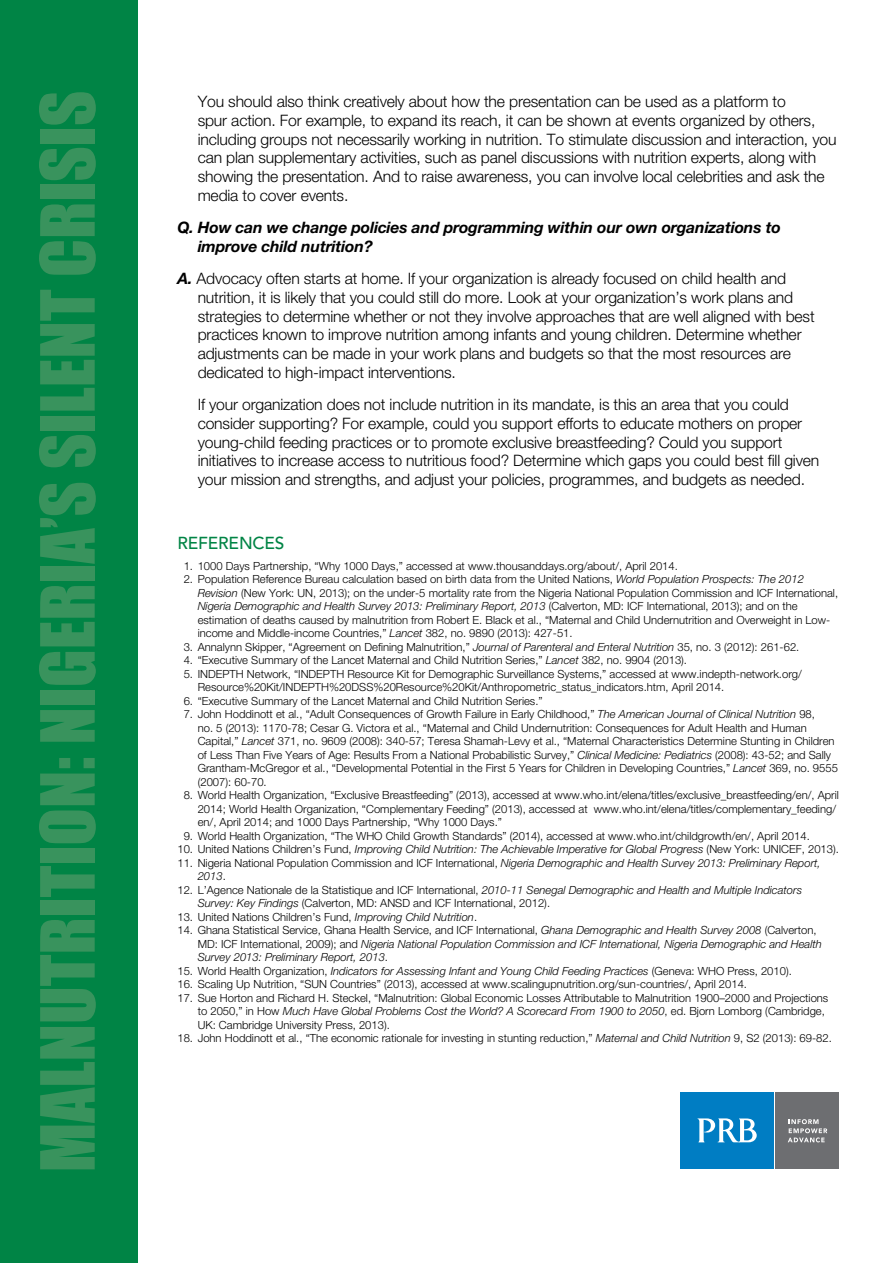
<style>
.page{position:relative;width:893px;height:1263px;background:#fff}
.page>*{position:absolute;margin:0;border:0;box-sizing:border-box;transform-origin:0 0}
.t1{font:69px "Impact";color:#39935d}
.t2{font:500 17.25px "Avenir";letter-spacing:-.01em;color:#008445}
.t3{font:300 15.75px/18.8px "Helvetica Neue";letter-spacing:-.01em;color:#000}
.t4{font:italic 700 15.75px/18.8px "Helvetica Neue";letter-spacing:-.01em;color:#000}
.t5{font:300 11.25px/13.5px "Helvetica Neue";color:#000}
.t6{font:italic 300 11.25px/13.5px "Helvetica Neue";color:#000}
.s1{font-weight:700;font-style:italic}
.s2{font-style:italic}
.s3{font-style:normal}
</style>
<div class="page">
<div style="left:681px;top:1092px;width:93px;height:76px;background:#007dc3"></div>
<div style="left:776px;top:1092px;width:63px;height:76px;background:#6d6e71"></div>
<svg style="left:698px;top:1118px;width:59px;height:24px"></svg>
<svg style="left:788px;top:1119px;width:39px;height:23px"></svg>
<div style="left:0;top:0;width:138px;height:1263px;background:#008445"></div>
<h1 class="t1" style="left:14px;top:1172px;width:1083px;rotate:-90deg">MALNUTRITION: NIGERIA’S SILENT CRISIS</h1>
<p class="t3" style="left:198px;top:92px;width:640px">You should also think creatively about how the presentation can be used as a platform to<br>spur action. For example, to expand its reach, it can be shown at events organized by others, including groups not necessarily working in nutrition. To stimulate discussion and interaction, you can plan supplementary activities, such as panel discussions with nutrition experts, along with showing the presentation. And to raise awareness, you can involve local celebrities and ask the media to cover events.</p>
<h3 class="t4" style="left:198px;top:218px;width:584px;text-indent:-20px">Q. How can we change policies and programming within our own organizations to improve child nutrition?</h3>
<p class="t3" style="left:198px;top:269px;width:618px;text-indent:-20px"><span class="s1">A.</span> Advocacy often starts at home. If your organization is already focused on child health and nutrition, it is likely that you could still do more. Look at your organization’s work plans and strategies to determine whether or not they involve approaches that are well aligned with best practices known to improve nutrition among infants and young children. Determine whether adjustments can be made in your work plans and budgets so that the most resources are dedicated to high-impact interventions.</p>
<p class="t3" style="left:198px;top:395px;width:623px">If your organization does not include nutrition in its mandate, is this an area that you could consider supporting? For example, could you support efforts to educate mothers on proper young-child feeding practices or to promote exclusive breastfeeding? Could you support initiatives to increase access to nutritious food? Determine which gaps you could best fill given your mission and strengths, and adjust your policies, programmes, and budgets as needed.</p>
<h2 class="t2" style="left:177px;top:533px;width:109px">REFERENCES</h2>
<p class="t5" style="left:184px;top:559px;width:496px">1. 1000 Days Partnership, “Why 1000 Days,” accessed at www.thousanddays.org/about/, April 2014.</p>
<p class="t5" style="left:198px;top:572px;width:642px;text-indent:-14px">2. Population Reference Bureau calculation based on birth data from the United Nations, <span class="s2">World Population Prospects: The 2012<br>Revision</span> (New York: UN, 2013); on the under-5 mortality rate from the Nigeria National Population Commission and ICF International, <span class="s2">Nigeria Demographic and Health Survey 2013: Preliminary Report, 2013</span> (Calverton, MD: ICF International, 2013); and on the estimation of deaths caused by malnutrition from Robert E. Black et al., “Maternal and Child Undernutrition and Overweight in Low&shy;income and Middle-income Countries,” <span class="s2">Lancet</span> 382, no. 9890 (2013): 427-51.</p>
<p class="t5" style="left:184px;top:640px;width:617px">3. Annalynn Skipper, “Agreement on Defining Malnutrition,” <span class="s2">Journal of Parenteral and Enteral Nutrition</span> 35, no. 3 (2012): 261-62.</p>
<p class="t5" style="left:184px;top:653px;width:505px">4. “Executive Summary of the Lancet Maternal and Child Nutrition Series,” <span class="s2">Lancet</span> 382, no. 9904 (2013).</p>
<p class="t5" style="left:198px;top:667px;width:606px;text-indent:-14px">5. INDEPTH Network, “INDEPTH Resource Kit for Demographic Surveillance Systems,” accessed at www.indepth-network.org/<br>Resource%20Kit/INDEPTH%20DSS%20Resource%20Kit/Anthropometric_status_indicators.htm, April 2014.</p>
<p class="t5" style="left:184px;top:694px;width:360px">6. “Executive Summary of the Lancet Maternal and Child Nutrition Series.”</p>
<p class="t5" style="left:198px;top:707px;width:642px;text-indent:-14px">7. John Hoddinott et al., “Adult Consequences of Growth Failure in Early Childhood,” <span class="s2">The American Journal of Clinical Nutrition</span> 98,<br>no. 5 (2013): 1170-78; Cesar G. Victora et al., “Maternal and Child Undernutrition: Consequences for Adult Health and Human Capital,” <span class="s2">Lancet</span> 371, no. 9609 (2008): 340-57; Teresa Shamah-Levy et al., “Maternal Characteristics Determine Stunting in Children of Less Than Five Years of Age: Results From a National Probabilistic Survey,” <span class="s2">Clinical Medicine: Pediatrics</span> (2008): 43-52; and Sally Grantham-McGregor et al., “Developmental Potential in the First 5 Years for Children in Developing Countries,” <span class="s2">Lancet</span> 369, no. 9555 (2007): 60-70.</p>
<p class="t5" style="left:198px;top:788px;width:643px;text-indent:-14px">8. World Health Organization, “Exclusive Breastfeeding” (2013), accessed at www.who.int/elena/titles/exclusive_breastfeeding/en/, April<br>2014; World Health Organization, “Complementary Feeding” (2013), accessed at www.who.int/elena/titles/complementary_feeding/ en/, April 2014; and 1000 Days Partnership, “Why 1000 Days.”</p>
<p class="t5" style="left:184px;top:829px;width:628px">9. World Health Organization, “The WHO Child Growth Standards” (2014), accessed at www.who.int/childgrowth/en/, April 2014.</p>
<p class="t6" style="left:177px;top:842px;width:663px"><span class="s3">10. United Nations Children’s Fund,</span> Improving Child Nutrition: The Achievable Imperative for Global Progress <span class="s3">(New York: UNICEF, 2013).</span></p>
<p class="t6" style="left:198px;top:856px;width:624px;text-indent:-20px"><span class="s3">11. Nigeria National Population Commission and ICF International,</span> Nigeria Demographic and Health Survey 2013: Preliminary Report,<br>2013<span class="s3">.</span></p>
<p class="t5" style="left:198px;top:883px;width:606px;text-indent:-20px">12. L’Agence Nationale de la Statistique and ICF International, <span class="s2">2010-11 Senegal Demographic and Health and Multiple Indicators<br>Survey: Key Findings</span> (Calverton, MD: ANSD and ICF International, 2012).</p>
<p class="t5" style="left:177px;top:910px;width:301px">13. United Nations Children’s Fund, <span class="s2">Improving Child Nutrition</span>.</p>
<p class="t6" style="left:198px;top:923px;width:626px;text-indent:-20px"><span class="s3">14. Ghana Statistical Service, Ghana Health Service, and ICF International,</span> Ghana Demographic and Health Survey 2008 <span class="s3">(Calverton,<br>MD: ICF International, 2009); and</span> Nigeria National Population Commission and ICF International, Nigeria Demographic and Health<br>Survey 2013: Preliminary Report, 2013<span class="s3">.</span></p>
<p class="t6" style="left:177px;top:964px;width:616px"><span class="s3">15. World Health Organization,</span> Indicators for Assessing Infant and Young Child Feeding Practices <span class="s3">(Geneva: WHO Press, 2010).</span></p>
<p class="t5" style="left:177px;top:977px;width:571px">16. Scaling Up Nutrition, “SUN Countries” (2013), accessed at www.scalingupnutrition.org/sun-countries/, April 2014.</p>
<p class="t5" style="left:198px;top:991px;width:632px;text-indent:-20px">17. Sue Horton and Richard H. Steckel, “Malnutrition: Global Economic Losses Attributable to Malnutrition 1900–2000 and Projections to 2050,” in How <span class="s2">Much Have Global Problems Cost the World? A Scorecard From 1900 to 2050</span>, ed. Bjorn Lomborg (Cambridge,<br>UK: Cambridge University Press, 2013).</p>
<p class="t5" style="left:177px;top:1031px;width:656px">18. John Hoddinott et al., “The economic rationale for investing in stunting reduction,” <span class="s2">Maternal and Child Nutrition</span> 9, S2 (2013): 69-82.</p>
</div>
